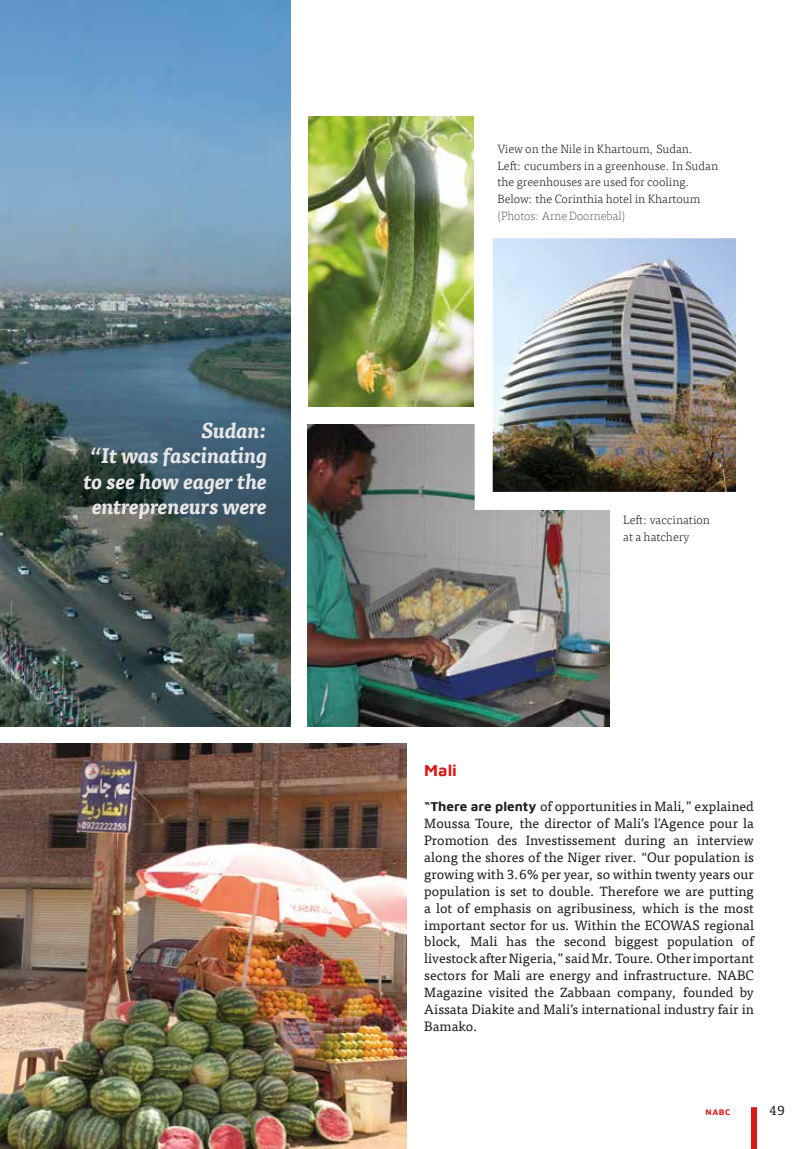
<style>
.page{position:relative;width:808px;height:1149px;background:#fff}
.page>*{position:absolute;margin:0;border:0;box-sizing:border-box;transform-origin:0 0}
.t1{font:italic 700 21px/25.2px "Tisa Offc";color:#e8e6e6;text-align:right}
.t2{font:700 16.5px "Maven Pro";color:#db1915}
.t3{font:13.5px/16.8px "Tisa Offc";color:#1d1d1b;text-align:justify}
.t4{font:300 12px/16.8px "Tisa Offc";color:#1d1d1b}
.t5{font:100 12px "Tisa Offc";color:#1d1d1b}
.t6{font:700 8.55px "Maven Pro";color:#db1915}
.s1{font-family:"Maven Pro";font-weight:700}
</style>
<div class="page">
<div style="left:751px;top:1106px;width:6px;height:42px;background:#db1915"></div>
<img style="left:0;top:0;width:290px;height:726px">
<img style="left:0;top:743px;width:406px;height:405px">
<img style="left:308px;top:117px;width:166px;height:289px">
<img style="left:308px;top:424px;width:302px;height:302px">
<img style="left:466px;top:211px;width:270px;height:308px">
<h1 class="t1" style="left:84px;top:419px;width:185px">Sudan:<br>“It was fascinating to see how eager the entrepreneurs were</h1>
<p class="t4" style="left:497px;top:140px;width:222px">View on the Nile in Khartoum, Sudan.<br>Left: cucumbers in a greenhouse. In Sudan the greenhouses are used for cooling.<br>Below: the Corinthia hotel in Khartoum</p>
<p class="t5" style="left:497px;top:210px;width:129px">(Photos: Arne Doornebal)</p>
<p class="t4" style="left:623px;top:512px;width:88px">Left: vaccination at a hatchery</p>
<p class="t2" style="left:424px;top:758px;width:34px">Mali</p>
<p class="t3" style="left:424px;top:798px;width:331px"><span class="s1">“There are plenty</span> of opportunities in Mali,” explained Moussa Toure, the director of Mali’s l’Agence pour la Promotion des Investissement during an interview along the shores of the Niger river. “Our population is growing with 3.6% per year, so within twenty years our population is set to double. Therefore we are putting a lot of emphasis on agribusiness, which is the most important sector for us. Within the ECOWAS regional block, Mali has the second biggest population of livestock after Nigeria,” said Mr. Toure. Other important sectors for Mali are energy and infrastructure. NABC Magazine visited the Zabbaan company, founded by Aissata Diakite and Mali’s international industry fair in Bamako.</p>
<p class="t6" style="left:705px;top:1105px;width:27px">NABC</p>
<p class="t3" style="left:769px;top:1102px;width:17px">49</p>
</div>
